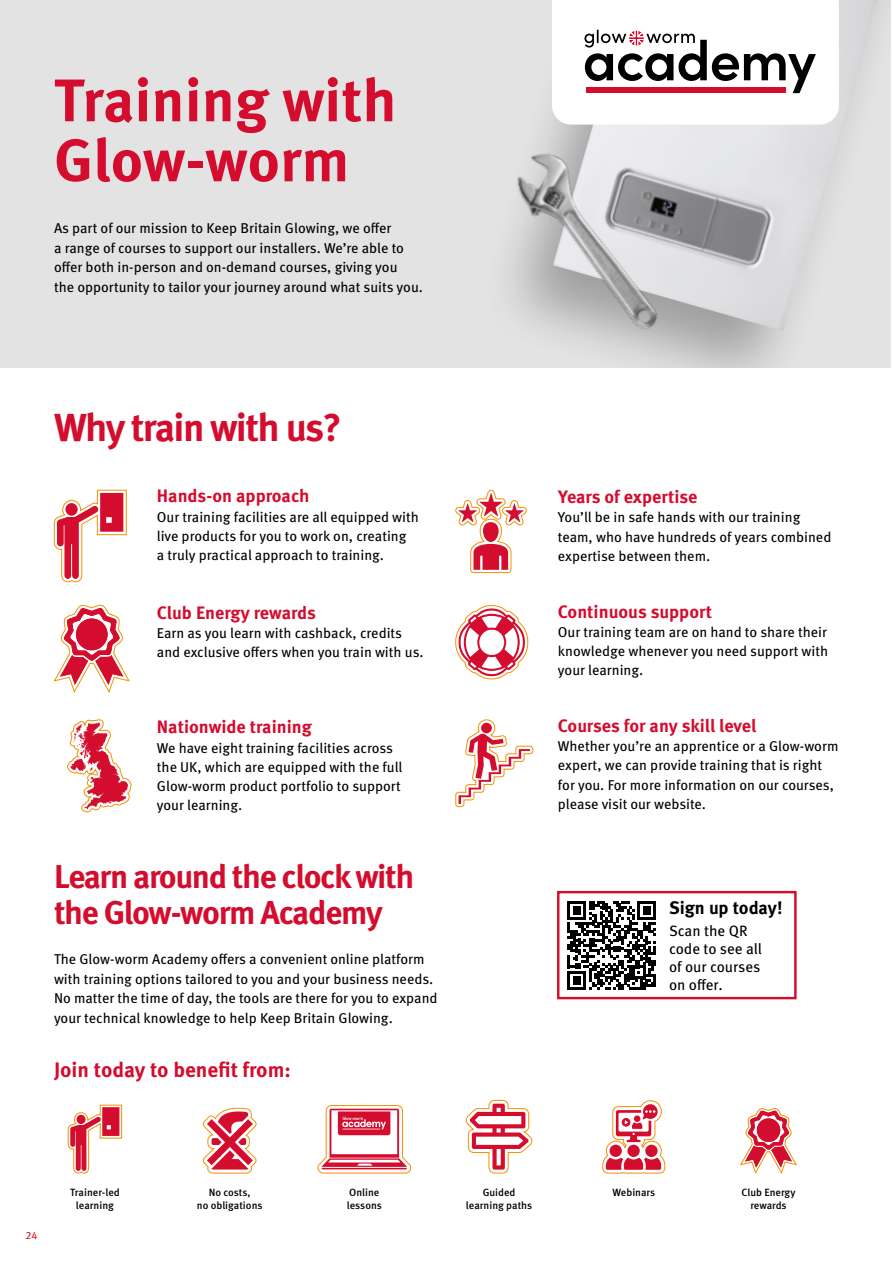
<style>
.page{position:relative;width:893px;height:1263px;background:#fff}
.page>*{position:absolute;margin:0;border:0;box-sizing:border-box;transform-origin:0 0}
.t1{font:700 60px/60px "Meta Pro";color:#d40c2d}
.t2{font:600 56.25px "Sofia Pro";letter-spacing:-.02em;color:#000}
.t3{font:700 39px "Meta Pro";letter-spacing:-.045em;color:#d40c2d}
.t4{font:700 33px/36px "Meta Pro";letter-spacing:-.04em;color:#d40c2d}
.t5{font:700 21px "Meta Pro";color:#d40c2d}
.t6{font:700 18px "Meta Pro";color:#d40c2d}
.t7{font:700 18px "Meta Pro";color:#000}
.t8{font:15px/18px "Meta Pro";color:#000}
.t9{font:14.25px/19.2px "Meta Pro";color:#000}
.t10{font:500 10.5px/12.6px "Meta Pro";color:#000;text-align:center}
.t11{font:10.5px "Meta Pro";color:#d40c2d}
</style>
<div class="page">
<div style="left:0;top:0;width:890px;height:368px;background:#e3e3e3"></div>
<div style="left:480px;top:0;width:410px;height:368px;background:#000;opacity:.3"></div>
<img style="left:727px;top:0;width:151px;height:331px">
<div style="left:552px;top:0;width:287px;height:125px;background:#fff"></div>
<div style="left:586px;top:88px;width:200px;height:5px;background:#d40c2d"></div>
<svg style="left:54px;top:490px;width:73px;height:92px"></svg>
<svg style="left:53px;top:605px;width:77px;height:88px"></svg>
<svg style="left:67px;top:719px;width:65px;height:93px"></svg>
<svg style="left:455px;top:490px;width:72px;height:83px"></svg>
<svg style="left:455px;top:605px;width:73px;height:74px"></svg>
<svg style="left:455px;top:719px;width:78px;height:88px"></svg>
<svg style="left:567px;top:901px;width:89px;height:89px"></svg>
<div style="left:557px;top:891px;width:240px;height:108px;border:2px solid #d40c2d"></div>
<svg style="left:68px;top:1104px;width:54px;height:69px"></svg>
<svg style="left:740px;top:1108px;width:57px;height:66px"></svg>
<svg style="left:602px;top:1100px;width:63px;height:73px"></svg>
<svg style="left:466px;top:1100px;width:66px;height:73px"></svg>
<svg style="left:317px;top:1105px;width:94px;height:68px"></svg>
<svg style="left:202px;top:1108px;width:55px;height:65px"></svg>
<img style="left:480px;top:113px;width:247px;height:255px">
<h1 class="t1" style="left:54px;top:67px;width:344px">Training with<br>Glow-worm</h1>
<p class="t9" style="left:54px;top:217px;width:370px">As part of our mission to Keep Britain Glowing, we offer<br>a range of courses to support our installers. We’re able to offer both in-person and on-demand courses, giving you<br>the opportunity to tailor your journey around what suits you.</p>
<h2 class="t2" style="left:583px;top:18px;width:235px">academy</h2>
<h3 class="t3" style="left:54px;top:397px;width:289px">Why train with us?</h3>
<p class="t6" style="left:157px;top:482px;width:154px">Hands-on approach</p>
<p class="t9" style="left:157px;top:506px;width:263px">Our training facilities are all equipped with live products for you to work on, creating<br>a truly practical approach to training.</p>
<p class="t6" style="left:157px;top:599px;width:161px">Club Energy rewards</p>
<p class="t9" style="left:157px;top:623px;width:268px">Earn as you learn with cashback, credits and exclusive offers when you train with us.</p>
<p class="t6" style="left:157px;top:713px;width:157px">Nationwide training</p>
<p class="t9" style="left:157px;top:737px;width:247px">We have eight training facilities across the UK, which are equipped with the full Glow-worm product portfolio to support your learning.</p>
<h3 class="t4" style="left:54px;top:856px;width:362px">Learn around the clock with the Glow-worm Academy</h3>
<p class="t9" style="left:54px;top:949px;width:385px">The Glow-worm Academy offers a convenient online platform with training options tailored to you and your business needs.<br>No matter the time of day, the tools are there for you to expand your technical knowledge to help Keep Britain Glowing.</p>
<h3 class="t5" style="left:54px;top:1053px;width:238px">Join today to benefit from:</h3>
<p class="t6" style="left:558px;top:483px;width:141px">Years of expertise</p>
<p class="t9" style="left:558px;top:507px;width:275px">You’ll be in safe hands with our training team, who have hundreds of years combined expertise between them.</p>
<p class="t6" style="left:558px;top:597px;width:156px">Continuous support</p>
<p class="t9" style="left:558px;top:621px;width:272px;text-align:justify">Our training team are on hand to share their knowledge whenever you need support with your learning.</p>
<p class="t6" style="left:558px;top:712px;width:200px">Courses for any skill level</p>
<p class="t9" style="left:558px;top:736px;width:282px">Whether you’re an apprentice or a Glow-worm expert, we can provide training that is right for you. For more information on our courses, please visit our website.</p>
<p class="t7" style="left:669px;top:894px;width:115px">Sign up today!</p>
<p class="t8" style="left:669px;top:920px;width:94px">Scan the QR code to see all of our courses on offer.</p>
<p class="t11" style="left:26px;top:1227px;width:13px">24</p>
<p class="t10" style="left:70px;top:1186px;width:51px">Trainer-led learning</p>
<p class="t10" style="left:741px;top:1186px;width:56px">Club Energy rewards</p>
<p class="t10" style="left:483px;top:1186px;width:34px">Guided</p>
<p class="t10" style="left:612px;top:1186px;width:44px">Webinars</p>
<p class="t10" style="left:466px;top:1198px;width:68px">learning paths</p>
<p class="t10" style="left:347px;top:1186px;width:37px;text-align:left">Online lessons</p>
<p class="t10" style="left:197px;top:1186px;width:67px">No costs,<br>no obligations</p>
</div>
